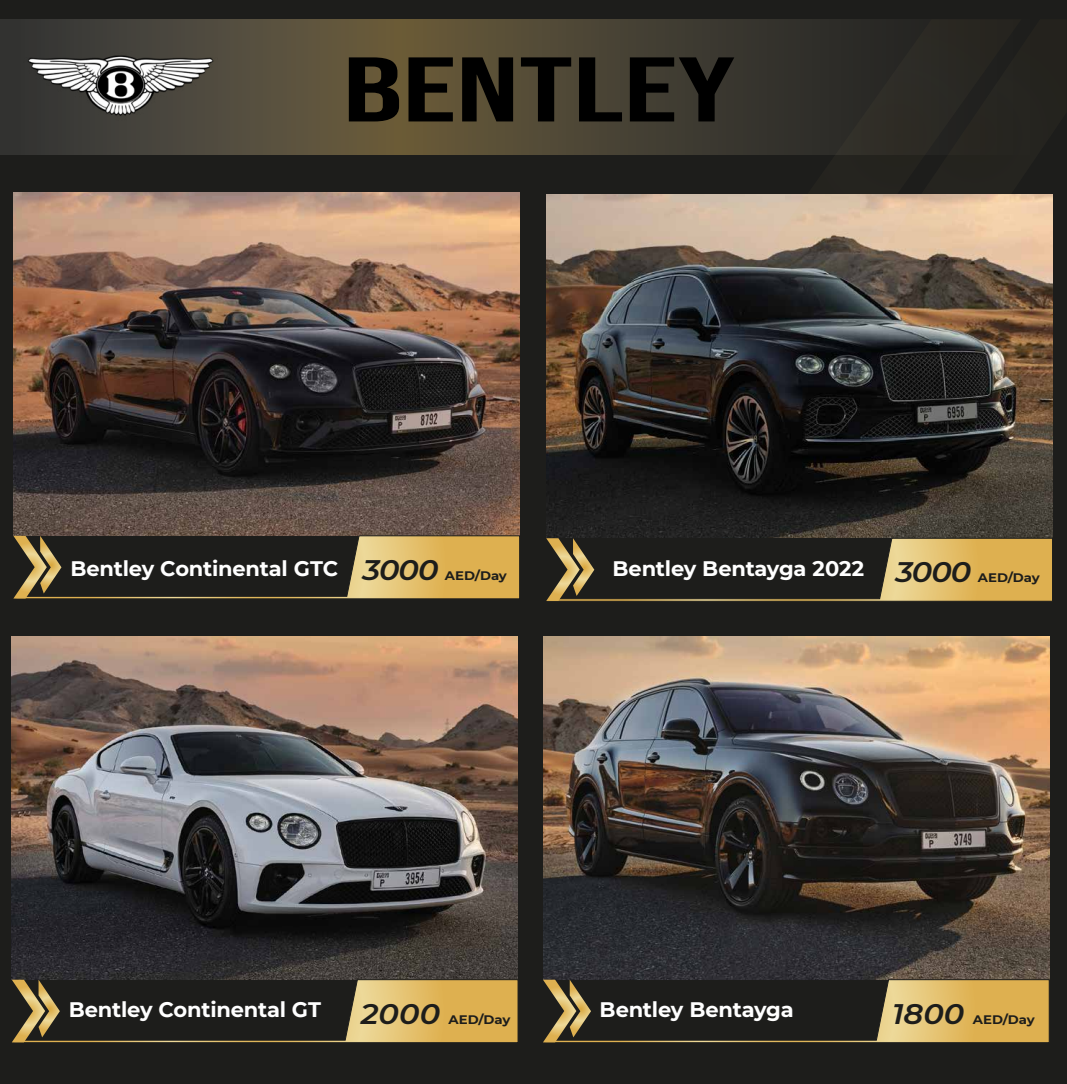
<style>
.page{position:relative;width:1067px;height:1084px;background:#fff}
.page>*{position:absolute;margin:0;border:0;box-sizing:border-box;transform-origin:0 0}
.t1{font:91.5px "Bebas Neue";color:#000;scale:1.62 1}
.t2{font:italic 600 28.2px "Montserrat";letter-spacing:-.005em;color:#1d1d1b;scale:1.08 1}
.t3{font:700 21px "Montserrat";letter-spacing:-.01em;color:#fff}
.t4{font:700 12.4px "Montserrat";color:#1d1d1b;scale:1.08 1}
.s1{font-weight:600;font-style:italic;font-size:28.2px;color:#1d1d1b}
</style>
<div class="page">
<div style="left:0;top:0;width:1067px;height:1083px;background:#1d1d1b"></div>
<img style="left:13px;top:192px;width:490px;height:330px">
<img style="left:503px;top:192px;width:550px;height:317px">
<img style="left:11px;top:522px;width:483px;height:457px">
<svg style="left:11px;top:979px;width:507px;height:64px"></svg>
<img style="left:494px;top:509px;width:559px;height:477px">
<svg style="left:542px;top:979px;width:508px;height:64px"></svg>
<svg style="left:241px;top:19px;width:533px;height:136px;background:#534a36"></svg>
<svg style="left:774px;top:19px;width:108px;height:232px"></svg>
<svg style="left:882px;top:19px;width:171px;height:232px"></svg>
<img style="left:0;top:19px;width:241px;height:136px">
<h1 class="t1" style="left:343px;top:38px;width:244px">BENTLEY</h1>
<p class="t3" style="left:71px;top:553px;width:370px">Bentley Continental GTC <span class="s1">3000</span></p>
<p class="t4" style="left:445px;top:566px;width:59px">AED/Day</p>
<p class="t3" style="left:612px;top:553px;width:253px">Bentley Bentayga 2022</p>
<h2 class="t2" style="left:895px;top:552px;width:72px">3000</h2>
<p class="t4" style="left:978px;top:569px;width:59px">AED/Day</p>
<p class="t3" style="left:69px;top:994px;width:254px">Bentley Continental GT</p>
<h2 class="t2" style="left:361px;top:993px;width:75px">2000</h2>
<p class="t4" style="left:448px;top:1010px;width:59px">AED/Day</p>
<p class="t3" style="left:600px;top:994px;width:195px">Bentley Bentayga</p>
<h2 class="t2" style="left:892px;top:993px;width:68px">1800</h2>
<p class="t4" style="left:973px;top:1010px;width:59px">AED/Day</p>
</div>
